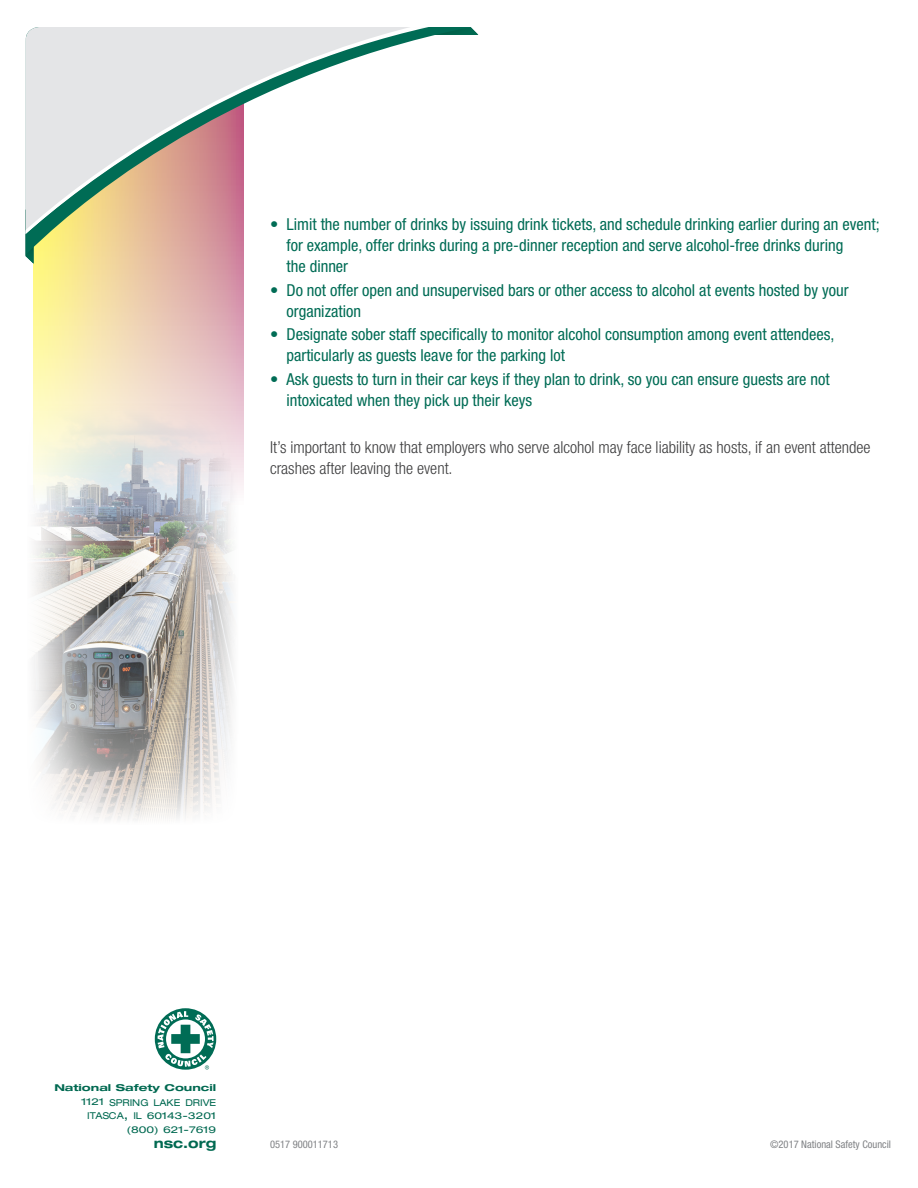
<style>
.page{position:relative;width:918px;height:1188px;background:#fff}
.page>*{position:absolute;margin:0;border:0;box-sizing:border-box;transform-origin:0 0}
.t1{font:condensed 16.5px/21px "Helvetica Neue LT Std";color:#006c55}
.t2{font:300 condensed 16.5px/21px "Helvetica Neue LT Std";color:#3e3e3f}
.t3{font:700 expanded 13.5px "Helvetica Neue LT Std";color:#006951}
.t4{font:condensed 10.5px "Helvetica Neue LT Std";color:#808285}
.t5{font:expanded 9.45px/13.5px "Helvetica Neue LT Std";color:#006951;text-align:right;scale:1.21 1}
.t6{font:700 expanded 9.45px "Helvetica Neue LT Std";color:#006951;scale:1.21 1}
.s1{font-size:13.5px}
</style>
<div class="page">
<svg style="left:33px;top:255px;width:210px;height:795px"></svg>
<div style="left:155px;top:1008px;width:61px;height:62px;background:#006c55;border-radius:50%"></div>
<svg style="left:157px;top:1011px;width:57px;height:59px"></svg>
<img style="left:471px;top:27px;width:7px;height:8px">
<img style="left:26px;top:255px;width:8px;height:9px">
<svg style="left:26px;top:27px;width:445px;height:228px"></svg>
<svg style="left:26px;top:234px;width:405px;height:5px"></svg>
<svg style="left:26px;top:27px;width:413px;height:207px"></svg>
<img style="left:33px;top:403px;width:206px;height:422px">
<p class="t1" style="left:286px;top:214px;width:595px;text-indent:-16px">• Limit the number of drinks by issuing drink tickets, and schedule drinking earlier during an event; for example, offer drinks during a pre-dinner reception and serve alcohol-free drinks during<br>the dinner</p>
<p class="t1" style="left:286px;top:279px;width:564px;text-indent:-16px">• Do not offer open and unsupervised bars or other access to alcohol at events hosted by your organization</p>
<p class="t1" style="left:286px;top:324px;width:550px;text-indent:-16px">• Designate sober staff specifically to monitor alcohol consumption among event attendees, particularly as guests leave for the parking lot</p>
<p class="t1" style="left:286px;top:369px;width:545px;text-indent:-16px">• Ask guests to turn in their car keys if they plan to drink, so you can ensure guests are not intoxicated when they pick up their keys</p>
<p class="t2" style="left:270px;top:437px;width:602px">It’s important to know that employers who serve alcohol may face liability as hosts, if an event attendee crashes after leaving the event.</p>
<p class="t6" style="left:54px;top:1081px;width:135px">National Safety Council</p>
<p class="t5" style="left:81px;top:1095px;width:113px">1121 SPRING LAKE DRIVE<br>ITASCA<span class="s1">,</span> IL 60143-3201 (800) 621-7619</p>
<p class="t3" style="left:154px;top:1134px;width:64px">nsc.org</p>
<p class="t4" style="left:270px;top:1138px;width:70px">0517 900011713</p>
<p class="t4" style="left:770px;top:1138px;width:122px">©2017 National Safety Council</p>
</div>
